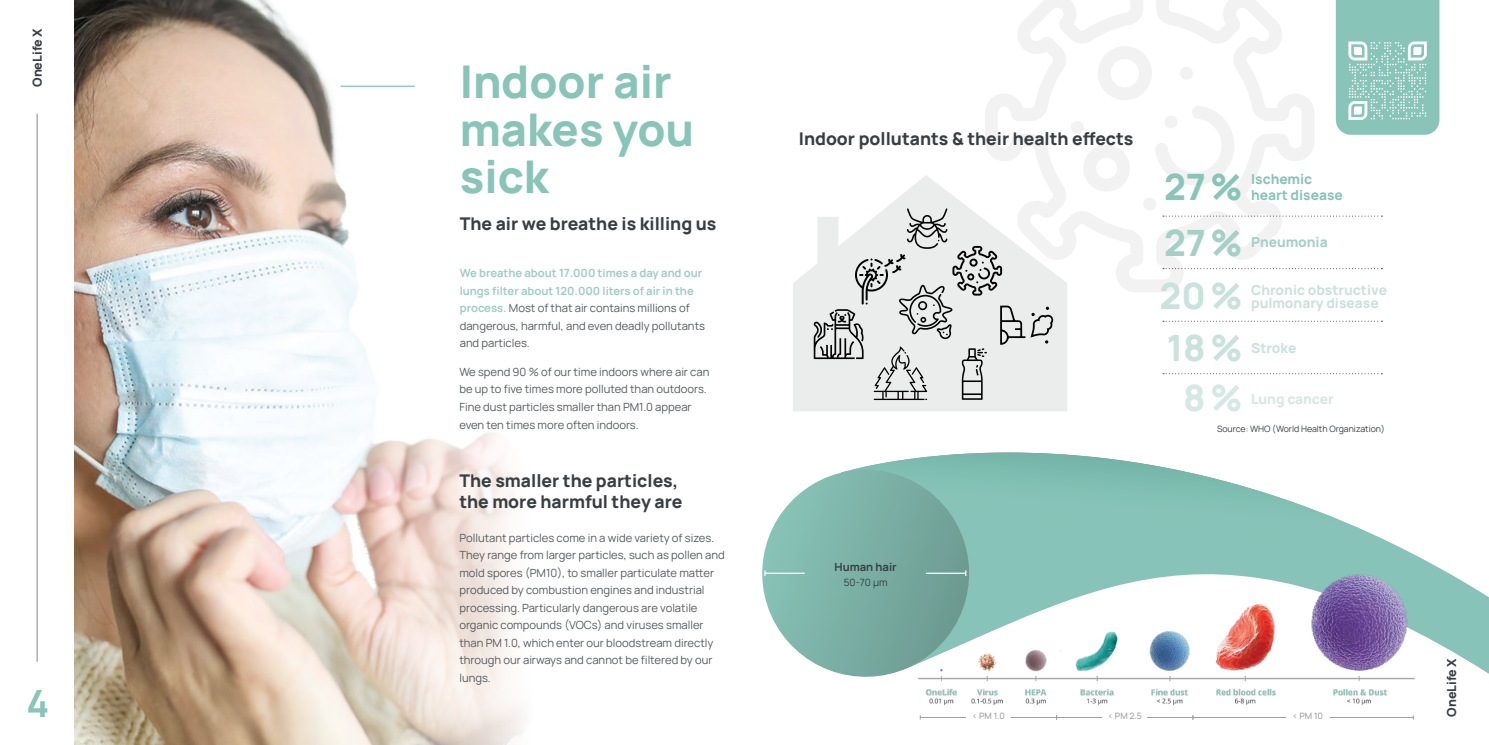
<style>
.page{position:relative;width:1489px;height:745px;background:#fff}
.page>*{position:absolute;margin:0;border:0;box-sizing:border-box;transform-origin:0 0}
.t1{font:800 45px/47.5px "Manrope";color:#89c4b8}
.t2{font:700 37.5px "Manrope";color:#89c4b8}
.t3{font:800 36.25px/52.2px "Manrope";color:#cae2dc}
.t4{font:800 36.25px "Manrope";color:#89c4b8}
.t5{font:800 36.25px "Manrope";color:#a4d0c6}
.t6{font:800 36.25px "Manrope";color:#d5e8e3}
.t7{font:800 17.5px/21px "Manrope";color:#383e42}
.t8{font:800 13.75px/13.8px "Manrope";color:#cae2dc}
.t9{font:800 13.75px/16.5px "Manrope";color:#89c4b8}
.t10{font:800 13.75px "Manrope";color:#d5e8e3}
.t11{font:800 13.75px "Manrope";color:#a4d0c6}
.t12{font:800 12.5px "Manrope";color:#383e42}
.t13{font:11.25px/17.5px "Manrope";color:#565b5e}
.t14{font:700 11.25px "Manrope";color:#383e42}
.t15{font:10px "Manrope";color:#383e42}
.t16{font:8.75px "Manrope";color:#383e42}
.t17{font:500 8.75px "Manrope";color:#a0a09f}
.s1{font-weight:700;color:#9ecdc3}
</style>
<div class="page">
<img style="left:74px;top:0;width:450px;height:744px">
<hr style="left:340px;top:86px;width:75px;height:1px;background:#89c4b8">
<svg style="left:985px;top:0;width:329px;height:292px"></svg>
<svg style="left:1143px;top:197px;width:13px;height:13px"></svg>
<svg style="left:1070px;top:46px;width:164px;height:145px"></svg>
<svg style="left:855px;top:452px;width:633px;height:213px"></svg>
<svg style="left:762px;top:469px;width:219px;height:208px"></svg>
<svg style="left:793px;top:175px;width:274px;height:236px;fill:#f2f2f2"></svg>
<svg style="left:813px;top:208px;width:240px;height:192px"></svg>
<hr style="left:765px;top:572px;width:39px;height:1px;background:#fff">
<hr style="left:36px;top:113px;width:2px;height:548px;background:#9c9fa0">
<hr style="left:920px;top:716px;width:46px;height:1px;background:#a0a0a0">
<hr style="left:1056px;top:716px;width:46px;height:1px;background:#a0a0a0">
<hr style="left:1192px;top:716px;width:93px;height:1px;background:#a0a09f">
<hr style="left:1010px;top:716px;width:46px;height:1px;background:#a0a0a0">
<hr style="left:1147px;top:716px;width:45px;height:1px;background:#a0a0a0">
<hr style="left:1329px;top:716px;width:84px;height:1px;background:#a0a0a0">
<svg style="left:1162px;top:215px;width:220px;height:1px"></svg>
<svg style="left:1162px;top:268px;width:220px;height:1px"></svg>
<svg style="left:1163px;top:320px;width:219px;height:1px"></svg>
<svg style="left:1162px;top:373px;width:220px;height:1px"></svg>
<img style="left:909px;top:572px;width:515px;height:134px">
<svg style="left:1335px;top:0;width:104px;height:135px"></svg>
<p class="t12" style="left:28px;top:87px;width:60px;rotate:-90deg">OneLife X</p>
<h2 class="t2" style="left:26px;top:676px;width:24px">4</h2>
<h1 class="t1" style="left:460px;top:56px;width:236px">Indoor air makes you sick</h1>
<h3 class="t7" style="left:460px;top:212px;width:258px">The air we breathe is killing us</h3>
<p class="t13" style="left:460px;top:264px;width:247px"><span class="s1">We breathe about 17.000 times a day and our lungs filter about 120.000 liters of air in the process.</span> Most of that air contains millions of dangerous, harmful, and even deadly pollutants and particles.</p>
<p class="t13" style="left:459px;top:362px;width:251px">We spend 90 % of our time indoors where air can be up to five times more polluted than outdoors.<br>Fine dust particles smaller than PM1.0 appear even ten times more often indoors.</p>
<h3 class="t7" style="left:459px;top:469px;width:224px">The smaller the particles, the more harmful they are</h3>
<p class="t13" style="left:459px;top:528px;width:267px">Pollutant particles come in a wide variety of sizes.<br>They range from larger particles, such as pollen and mold spores (PM10), to smaller particulate matter produced by combustion engines and industrial processing. Particularly dangerous are volatile organic compounds (VOCs) and viruses smaller than PM 1.0, which enter our bloodstream directly through our airways and cannot be filtered by our lungs.</p>
<h3 class="t7" style="left:798px;top:128px;width:336px">Indoor pollutants &amp; their health effects</h3>
<h3 class="t4" style="left:1164px;top:161px;width:80px">27%</h3>
<h3 class="t5" style="left:1164px;top:217px;width:80px">27%</h3>
<h3 class="t3" style="left:1159px;top:268px;width:85px">20%<br>18%</h3>
<h3 class="t6" style="left:1183px;top:372px;width:61px">8%</h3>
<p class="t9" style="left:1250px;top:170px;width:93px">Ischemic heart disease</p>
<p class="t11" style="left:1250px;top:232px;width:78px">Pneumonia</p>
<p class="t8" style="left:1250px;top:282px;width:137px">Chronic obstructive pulmonary disease</p>
<p class="t8" style="left:1250px;top:340px;width:47px">Stroke</p>
<p class="t10" style="left:1250px;top:389px;width:84px">Lung cancer</p>
<p class="t16" style="left:1216px;top:423px;width:169px">Source: WHO (World Health Organization)</p>
<p class="t14" style="left:834px;top:559px;width:64px">Human hair</p>
<p class="t15" style="left:843px;top:575px;width:45px">50-70 μm</p>
<p class="t17" style="left:972px;top:709px;width:34px">&lt; PM 1.0</p>
<p class="t17" style="left:1107px;top:709px;width:36px">&lt; PM 2.5</p>
<p class="t17" style="left:1292px;top:709px;width:32px">&lt; PM 10</p>
<p class="t12" style="left:1442px;top:716px;width:60px;rotate:-90deg">OneLife X</p>
</div>
